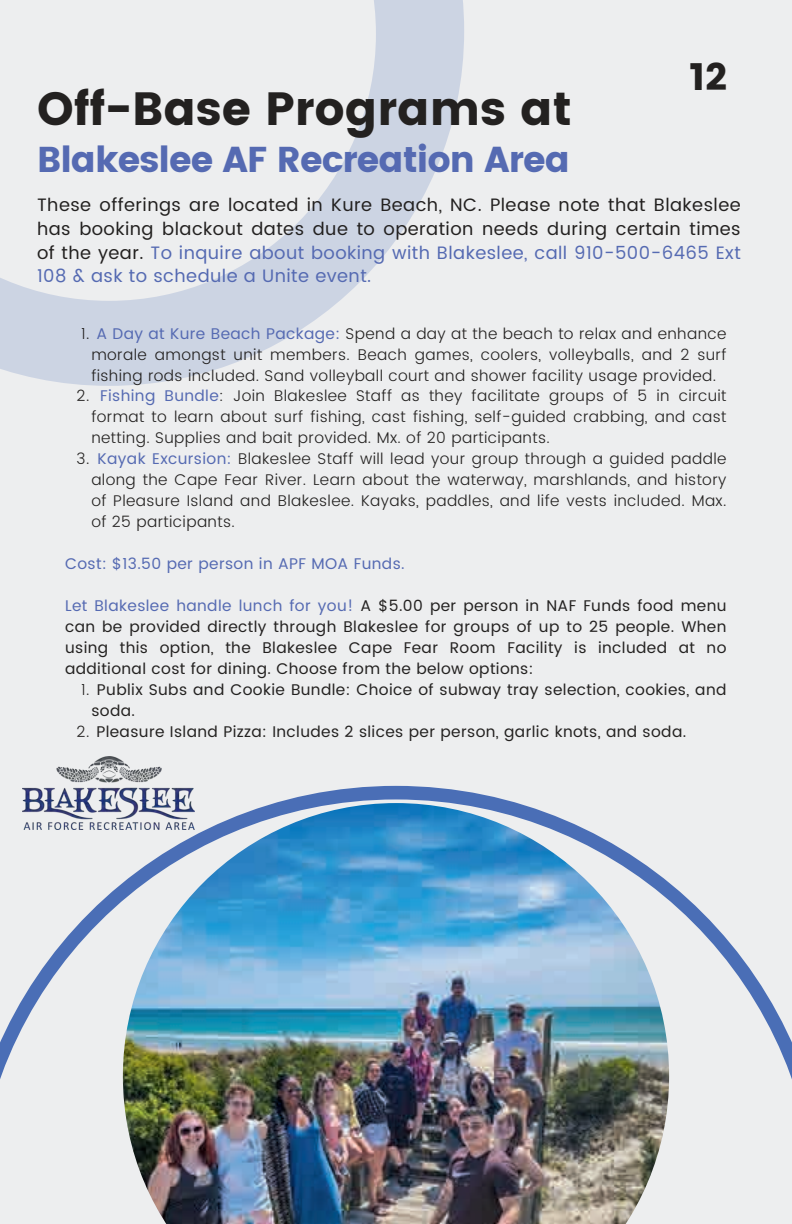
<style>
.page{position:relative;width:792px;height:1224px;background:#edeeef}
.page>*{position:absolute;margin:0;border:0;box-sizing:border-box;transform-origin:0 0}
.t1{font:46.6px "Poppins";color:#232120}
.t2{font:37.8px "Poppins";color:#232120}
.t3{font:36px "Poppins";letter-spacing:-.025em;color:#556ab2}
.t4{font:18px/24px "Poppins";letter-spacing:.025em;color:#232120;text-align:justify}
.t5{font:300 15.4px/21px "Poppins";letter-spacing:.025em;color:#232120;text-align:justify}
.t6{font:15.4px/21px "Poppins";letter-spacing:.025em;color:#232120;text-align:justify}
.t7{font:15.4px "Poppins";letter-spacing:.025em;color:#556ab2}
.s1{color:#556ab2}
.s2{font-weight:400;color:#556ab2}
.s3{font-weight:300}
</style>
<div class="page">
<svg style="left:0;top:0;width:464px;height:386px"></svg>
<svg style="left:0;top:786px;width:792px;height:296px"></svg>
<img style="left:123px;top:803px;width:546px;height:421px">
<img style="left:22px;top:756px;width:173px;height:74px">
<h1 class="t1" style="left:37px;top:82px;width:536px">Off-Base Programs at</h1>
<h3 class="t3" style="left:37px;top:138px;width:534px">Blakeslee AF Recreation Area</h3>
<h2 class="t2" style="left:689px;top:55px;width:39px">12</h2>
<p class="t4" style="left:37px;top:193px;width:705px">These offerings are located in Kure Beach, NC. Please note that Blakeslee has booking blackout dates due to operation needs during certain times of the year. <span class="s1">To inquire about booking with Blakeslee, call 910-500-6465 Ext 108 &amp; ask to schedule a Unite event.</span></p>
<p class="t5" style="left:91px;top:323px;width:637px;text-indent:5px"><span class="s2">A Day at Kure Beach Package:</span> Spend a day at the beach to relax and enhance morale amongst unit members. Beach games, coolers, volleyballs, and 2 surf fishing rods included. Sand volleyball court and shower facility usage provided.</p>
<p class="t5" style="left:81px;top:323px;width:10px">1.</p>
<p class="t5" style="left:91px;top:386px;width:637px;text-indent:9px"><span class="s2">Fishing Bundle</span>: Join Blakeslee Staff as they facilitate groups of 5 in circuit format to learn about surf fishing, cast fishing, self-guided crabbing, and cast netting. Supplies and bait provided. Mx. of 20 participants.</p>
<p class="t5" style="left:77px;top:386px;width:14px">2.</p>
<p class="t5" style="left:91px;top:449px;width:637px;text-indent:6px"><span class="s2">Kayak Excursion:</span> Blakeslee Staff will lead your group through a guided paddle along the Cape Fear River. Learn about the waterway, marshlands, and history of Pleasure Island and Blakeslee. Kayaks, paddles, and life vests included. Max. of 25 participants.</p>
<p class="t5" style="left:77px;top:449px;width:14px">3.</p>
<p class="t7" style="left:65px;top:553px;width:341px">Cost: $13.50 per person in APF MOA Funds.</p>
<p class="t6" style="left:65px;top:596px;width:663px"><span class="s1">Let Blakeslee handle lunch for you!</span> A $5.00 per person in NAF Funds food menu can be provided directly through Blakeslee for groups of up to 25 people. When using this option, the Blakeslee Cape Fear Room Facility is included at no additional cost for dining. Choose from the below options:</p>
<p class="t6" style="left:91px;top:679px;width:637px;text-indent:6px">Publix Subs and Cookie Bundle: Choice of subway tray selection, cookies, and soda.</p>
<p class="t5" style="left:81px;top:680px;width:10px">1.</p>
<p class="t6" style="left:77px;top:721px;width:611px"><span class="s3">2.</span> Pleasure Island Pizza: Includes 2 slices per person, garlic knots, and soda.</p>
</div>
